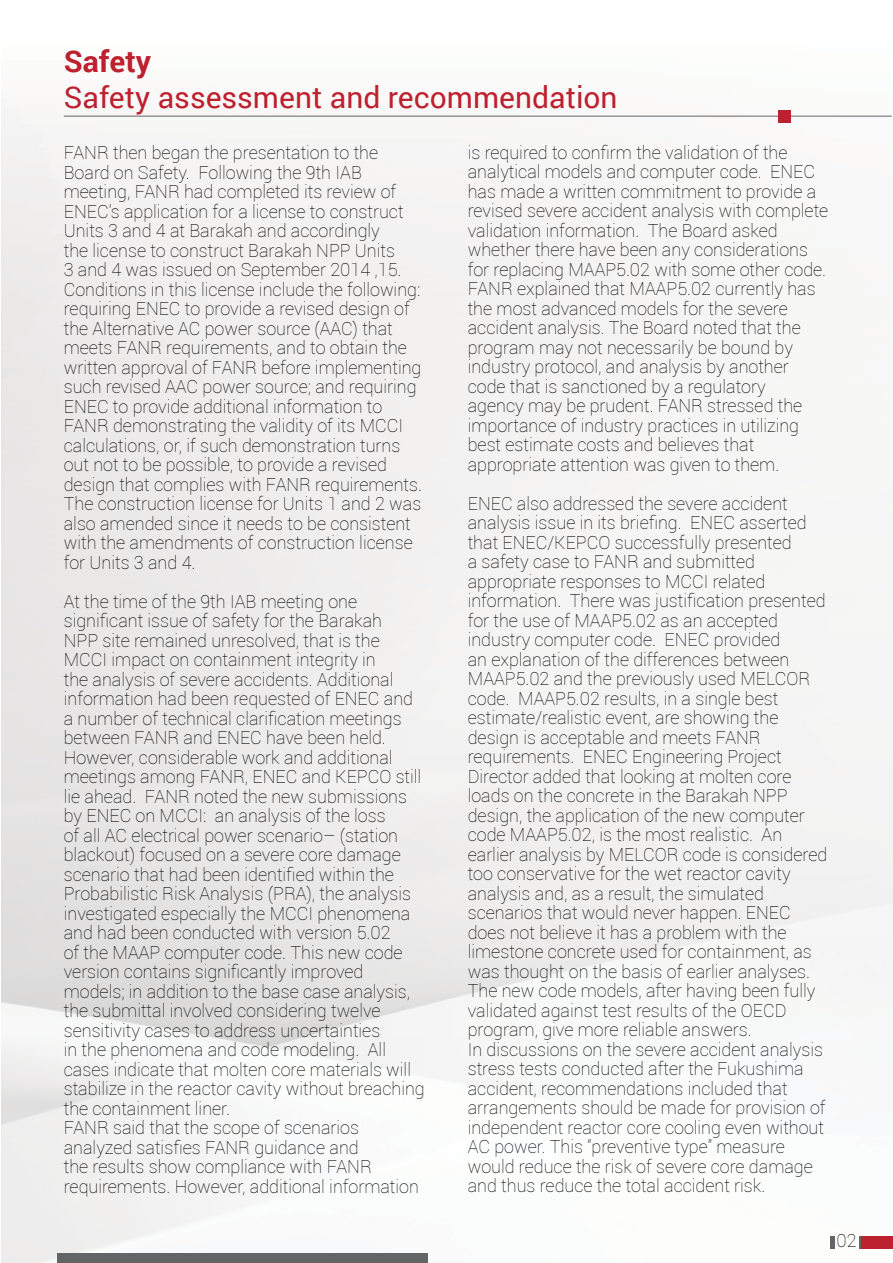
<style>
.page{position:relative;width:893px;height:1263px;background:#fff}
.page>*{position:absolute;margin:0;border:0;box-sizing:border-box;transform-origin:0 0}
.t1{font:30px "Roboto";color:#bd202e}
.t2{font:700 30px "Roboto";color:#bd202e}
.t3{font:100 18px/19.5px "Roboto";color:#000}
</style>
<div class="page">
<img style="left:1px;top:110px;width:892px;height:1152px">
<div style="left:57px;top:1254px;width:371px;height:9px;background:#636466"></div>
<div style="left:859px;top:1236px;width:34px;height:13px;background:#bd202e"></div>
<svg style="left:859px;top:1236px;width:1px;height:13px"></svg>
<hr style="left:830px;top:1236px;width:4px;height:13px;background:#636466">
<hr style="left:64px;top:116px;width:828px;height:1px;background:#636466">
<div style="left:779px;top:110px;width:12px;height:12px;background:#bd202e"></div>
<h1 class="t2" style="left:64px;top:40px;width:89px">Safety</h1>
<h1 class="t1" style="left:64px;top:76px;width:555px">Safety assessment and recommendation</h1>
<p class="t3" style="left:64px;top:142px;width:360px">FANR then began the presentation to the Board on Safety. Following the 9th IAB meeting, FANR had completed its review of ENEC’s application for a license to construct Units 3 and 4 at Barakah and accordingly<br>the license to construct Barakah NPP Units<br>3 and 4 was issued on September 2014 ,15.<br>Conditions in this license include the following: requiring ENEC to provide a revised design of the Alternative AC power source (AAC) that meets FANR requirements, and to obtain the written approval of FANR before implementing such revised AAC power source; and requiring ENEC to provide additional information to FANR demonstrating the validity of its MCCI calculations, or, if such demonstration turns out not to be possible, to provide a revised design that complies with FANR requirements.<br>The construction license for Units 1 and 2 was also amended since it needs to be consistent with the amendments of construction license for Units 3 and 4.</p>
<p class="t3" style="left:64px;top:591px;width:362px">At the time of the 9th IAB meeting one significant issue of safety for the Barakah<br>NPP site remained unresolved, that is the MCCI impact on containment integrity in<br>the analysis of severe accidents. Additional information had been requested of ENEC and a number of technical clarification meetings between FANR and ENEC have been held.<br>However, considerable work and additional meetings among FANR, ENEC and KEPCO still lie ahead. FANR noted the new submissions by ENEC on MCCI: an analysis of the loss<br>of all AC electrical power scenario– (station blackout) focused on a severe core damage scenario that had been identified within the Probabilistic Risk Analysis (PRA), the analysis investigated especially the MCCI phenomena and had been conducted with version 5.02<br>of the MAAP computer code. This new code version contains significantly improved models; in addition to the base case analysis, the submittal involved considering twelve sensitivity cases to address uncertainties<br>in the phenomena and code modeling. All cases indicate that molten core materials will stabilize in the reactor cavity without breaching the containment liner.<br>FANR said that the scope of scenarios analyzed satisfies FANR guidance and<br>the results show compliance with FANR requirements. However, additional information</p>
<p class="t3" style="left:468px;top:142px;width:362px">is required to confirm the validation of the analytical models and computer code. ENEC has made a written commitment to provide a revised severe accident analysis with complete validation information. The Board asked whether there have been any considerations for replacing MAAP5.02 with some other code.<br>FANR explained that MAAP5.02 currently has the most advanced models for the severe accident analysis. The Board noted that the program may not necessarily be bound by industry protocol, and analysis by another code that is sanctioned by a regulatory<br>agency may be prudent. FANR stressed the importance of industry practices in utilizing best estimate costs and believes that appropriate attention was given to them.</p>
<p class="t3" style="left:468px;top:493px;width:361px">ENEC also addressed the severe accident analysis issue in its briefing. ENEC asserted that ENEC/KEPCO successfully presented<br>a safety case to FANR and submitted appropriate responses to MCCI related information. There was justification presented for the use of MAAP5.02 as an accepted industry computer code. ENEC provided<br>an explanation of the differences between MAAP5.02 and the previously used MELCOR code. MAAP5.02 results, in a single best estimate/realistic event, are showing the design is acceptable and meets FANR requirements. ENEC Engineering Project Director added that looking at molten core loads on the concrete in the Barakah NPP design, the application of the new computer code MAAP5.02, is the most realistic. An earlier analysis by MELCOR code is considered too conservative for the wet reactor cavity analysis and, as a result, the simulated scenarios that would never happen. ENEC does not believe it has a problem with the limestone concrete used for containment, as was thought on the basis of earlier analyses.<br>The new code models, after having been fully validated against test results of the OECD program, give more reliable answers.<br>In discussions on the severe accident analysis stress tests conducted after the Fukushima accident, recommendations included that arrangements should be made for provision of independent reactor core cooling even without AC power. This “preventive type” measure would reduce the risk of severe core damage and thus reduce the total accident risk.</p>
<p class="t3" style="left:837px;top:1230px;width:22px">02</p>
</div>
